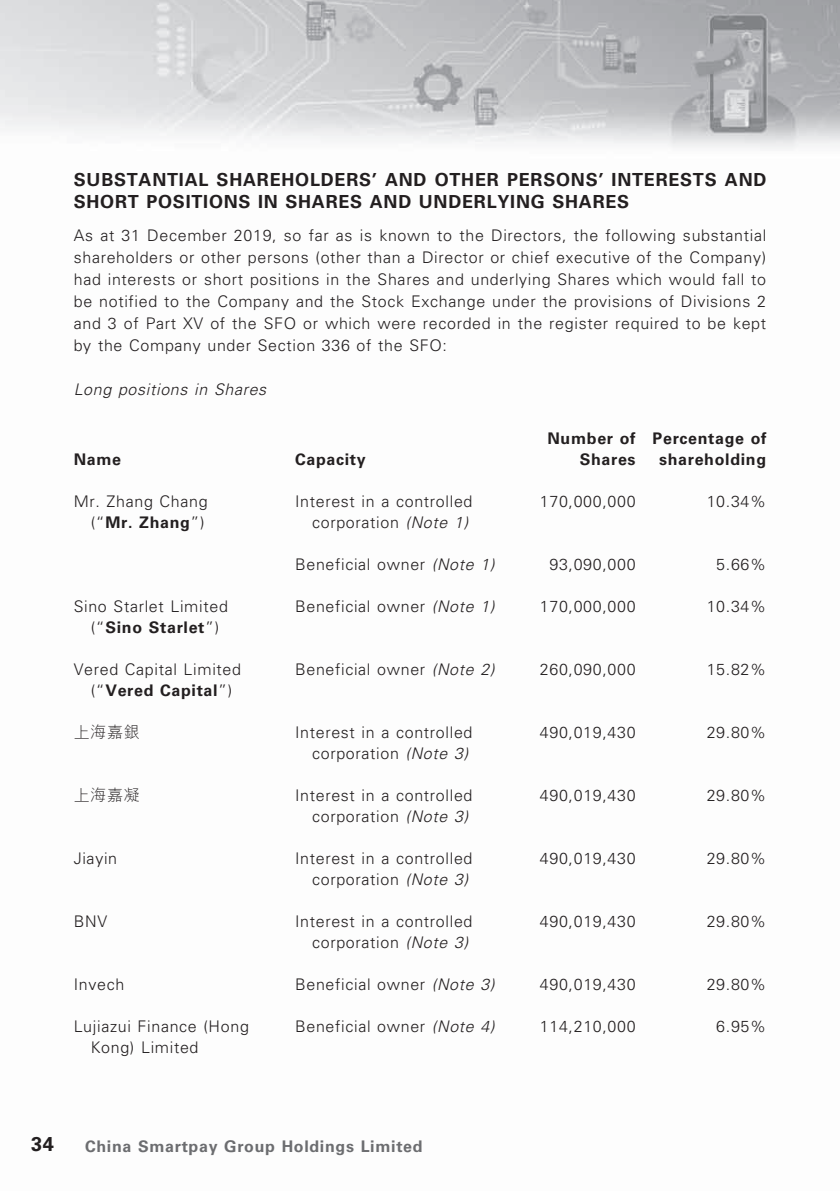
<style>
.page{position:relative;width:840px;height:1191px;background:#fff}
.page>*{position:absolute;margin:0;border:0;box-sizing:border-box;transform-origin:0 0}
.t1{font:700 20px "Univers LT Std";color:#231f20}
.t2{font:700 18px/22px "Univers";letter-spacing:.04em;color:#231f20}
.t3{font:300 16px/21px "Univers";letter-spacing:.04em;color:#231f20;text-align:right}
.t4{font:700 16px/21px "Univers";letter-spacing:.04em;color:#231f20;text-align:right}
.t5{font:700 16px "Univers";letter-spacing:.04em;color:#6c6d70}
.t6{font:italic 300 16px "Univers";letter-spacing:.04em;color:#231f20}
.t7{font:300 16px "M Hei HK";letter-spacing:.04em;color:#231f20}
.s1{font-weight:700}
.s2{font-style:italic}
</style>
<div class="page">
<img style="left:0;top:0;width:839px;height:149px">
<p class="t2" style="left:74px;top:168px;width:693px">SUBSTANTIAL SHAREHOLDERS’ AND OTHER PERSONS’ INTERESTS AND<br>SHORT POSITIONS IN SHARES AND UNDERLYING SHARES</p>
<p class="t3" style="left:74px;top:224px;width:693px;line-height:22px;text-align:justify">As at 31 December 2019, so far as is known to the Directors, the following substantial shareholders or other persons (other than a Director or chief executive of the Company) had interests or short positions in the Shares and underlying Shares which would fall to be notified to the Company and the Stock Exchange under the provisions of Divisions 2 and 3 of Part XV of the SFO or which were recorded in the register required to be kept by the Company under Section 336 of the SFO:</p>
<p class="t6" style="left:74px;top:380px;width:194px">Long positions in Shares</p>
<p class="t4" style="left:74px;top:449px;width:49px">Name</p>
<p class="t4" style="left:295px;top:449px;width:72px">Capacity</p>
<p class="t4" style="left:547px;top:428px;width:90px">Number of<br>Shares</p>
<p class="t4" style="left:652px;top:428px;width:115px;text-align:center">Percentage of shareholding</p>
<p class="t3" style="left:74px;top:490px;width:135px">Mr. Zhang Chang (“<span class="s1">Mr. Zhang</span>”)</p>
<p class="t3" style="left:295px;top:490px;width:179px">Interest in a controlled corporation <span class="s2">(Note 1)</span></p>
<p class="t3" style="left:539px;top:490px;width:97px">170,000,000</p>
<p class="t3" style="left:706px;top:490px;width:61px">10.34%</p>
<p class="t3" style="left:295px;top:553px;width:201px">Beneficial owner <span class="s2">(Note 1)</span></p>
<p class="t3" style="left:549px;top:553px;width:88px">93,090,000</p>
<p class="t3" style="left:715px;top:553px;width:51px">5.66%</p>
<p class="t3" style="left:74px;top:595px;width:156px;text-align:center">Sino Starlet Limited (“<span class="s1">Sino Starlet</span>”)</p>
<p class="t3" style="left:295px;top:595px;width:201px">Beneficial owner <span class="s2">(Note 1)</span></p>
<p class="t3" style="left:539px;top:595px;width:97px">170,000,000</p>
<p class="t3" style="left:706px;top:595px;width:61px">10.34%</p>
<p class="t3" style="left:74px;top:658px;width:169px;text-align:center">Vered Capital Limited (“<span class="s1">Vered Capital</span>”)</p>
<p class="t3" style="left:295px;top:658px;width:201px">Beneficial owner <span class="s2">(Note 2)</span></p>
<p class="t3" style="left:539px;top:658px;width:97px">260,090,000</p>
<p class="t3" style="left:706px;top:658px;width:61px">15.82%</p>
<p class="t7" style="left:74px;top:721px;width:68px">上海嘉銀</p>
<p class="t3" style="left:295px;top:721px;width:179px">Interest in a controlled corporation <span class="s2">(Note 3)</span></p>
<p class="t3" style="left:539px;top:721px;width:97px">490,019,430</p>
<p class="t3" style="left:706px;top:721px;width:61px">29.80%</p>
<p class="t7" style="left:74px;top:784px;width:68px">上海嘉凝</p>
<p class="t3" style="left:295px;top:784px;width:179px">Interest in a controlled corporation <span class="s2">(Note 3)</span></p>
<p class="t3" style="left:539px;top:784px;width:97px">490,019,430</p>
<p class="t3" style="left:706px;top:784px;width:61px">29.80%</p>
<p class="t3" style="left:74px;top:847px;width:45px">Jiayin</p>
<p class="t3" style="left:295px;top:847px;width:179px">Interest in a controlled corporation <span class="s2">(Note 3)</span></p>
<p class="t3" style="left:539px;top:847px;width:97px">490,019,430</p>
<p class="t3" style="left:706px;top:847px;width:61px">29.80%</p>
<p class="t3" style="left:74px;top:910px;width:35px">BNV</p>
<p class="t3" style="left:295px;top:910px;width:179px">Interest in a controlled corporation <span class="s2">(Note 3)</span></p>
<p class="t3" style="left:539px;top:910px;width:97px">490,019,430</p>
<p class="t3" style="left:706px;top:910px;width:61px">29.80%</p>
<p class="t3" style="left:74px;top:974px;width:52px">Invech</p>
<p class="t3" style="left:295px;top:974px;width:201px">Beneficial owner <span class="s2">(Note 3)</span></p>
<p class="t3" style="left:539px;top:974px;width:97px">490,019,430</p>
<p class="t3" style="left:706px;top:974px;width:61px">29.80%</p>
<p class="t3" style="left:91px;top:1016px;width:159px;text-align:left;text-indent:-17px">Lujiazui Finance (Hong<br>Kong) Limited</p>
<p class="t3" style="left:295px;top:1016px;width:201px">Beneficial owner <span class="s2">(Note 4)</span></p>
<p class="t3" style="left:539px;top:1016px;width:97px">114,210,000</p>
<p class="t3" style="left:716px;top:1016px;width:51px">6.95%</p>
<p class="t1" style="left:31px;top:1132px;width:25px">34</p>
<p class="t5" style="left:85px;top:1137px;width:339px">China Smartpay Group Holdings Limited</p>
</div>
